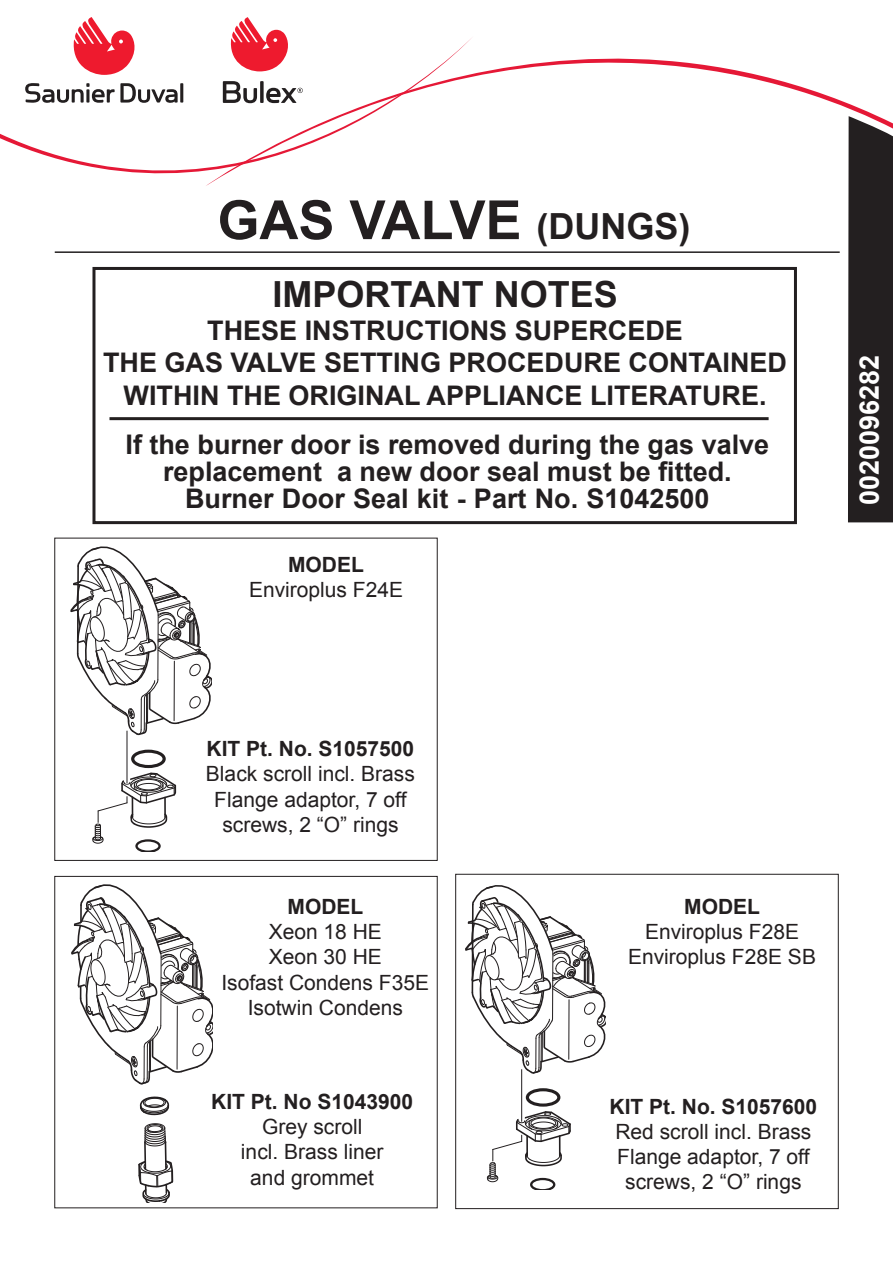
<style>
.page{position:relative;width:893px;height:1263px;background:#fff}
.page>*{position:absolute;margin:0;border:0;box-sizing:border-box;transform-origin:0 0}
.t1{font:700 54px "Arial";color:#231f20}
.t2{font:700 36px "Arial";color:#231f20}
.t3{font:700 27px/27px "Arial";color:#231f20;text-align:center}
.t4{font:700 27px "Arial";color:#fff}
.t5{font:21px/25.2px "Arial";color:#231f20;text-align:center}
.t6{font:700 21px "Arial";color:#231f20}
.s1{font-size:36px}
</style>
<div class="page">
<svg style="left:473px;top:58px;width:404px;height:58px"></svg>
<svg style="left:0;top:39px;width:473px;height:214px"></svg>
<div style="left:848px;top:116px;width:45px;height:406px;background:#231f20"></div>
<svg style="left:228px;top:17px;width:63px;height:54px"></svg>
<svg style="left:223px;top:81px;width:34px;height:22px"></svg>
<svg style="left:260px;top:81px;width:4px;height:22px"></svg>
<svg style="left:266px;top:88px;width:37px;height:15px"></svg>
<svg style="left:71px;top:17px;width:66px;height:58px"></svg>
<hr style="left:180px;top:83px;width:3px;height:20px;background:#231f20">
<svg style="left:25px;top:83px;width:153px;height:20px"></svg>
<hr style="left:55px;top:251px;width:785px;height:2px;background:#231f20">
<svg style="left:70px;top:546px;width:141px;height:190px"></svg>
<svg style="left:124px;top:731px;width:6px;height:40px"></svg>
<hr style="left:127px;top:731px;width:1px;height:52px;background:#231f20">
<div style="left:131px;top:750px;width:35px;height:18px;border:3px solid #231f20;border-radius:50%"></div>
<svg style="left:92px;top:771px;width:85px;height:80px"></svg>
<div style="left:54px;top:538px;width:384px;height:323px;border:1px solid #231f20"></div>
<div style="left:455px;top:874px;width:384px;height:335px;border:1px solid #231f20"></div>
<div style="left:54px;top:876px;width:384px;height:332px;border:1px solid #231f20"></div>
<svg style="left:465px;top:885px;width:141px;height:189px"></svg>
<svg style="left:518px;top:1069px;width:7px;height:41px"></svg>
<hr style="left:521px;top:1069px;width:1px;height:52px;background:#231f20">
<div style="left:526px;top:1088px;width:34px;height:19px;border:3px solid #231f20;border-radius:50%"></div>
<svg style="left:487px;top:1110px;width:84px;height:80px"></svg>
<svg style="left:71px;top:884px;width:142px;height:319px"></svg>
<div style="left:92px;top:267px;width:705px;height:257px;border:3px solid #231f20"></div>
<hr style="left:109px;top:417px;width:660px;height:3px;background:#231f20">
<h1 class="t1" style="left:217px;top:185px;width:475px">GAS VALVE <span class="s1">(DUNGS)</span></h1>
<h2 class="t2" style="left:272px;top:271px;width:347px">IMPORTANT NOTES</h2>
<p class="t3" style="left:103px;top:315px;width:686px;line-height:32.4px">THESE INSTRUCTIONS SUPERCEDE<br>THE GAS VALVE SETTING PROCEDURE CONTAINED<br>WITHIN THE ORIGINAL APPLIANCE LITERATURE.</p>
<p class="t3" style="left:125px;top:432px;width:645px">If the burner door is removed during the gas valve replacement a new door seal must be fitted.<br>Burner Door Seal kit - Part No. S1042500</p>
<p class="t6" style="left:288px;top:551px;width:77px">MODEL</p>
<p class="t5" style="left:249px;top:578px;width:156px">Enviroplus F24E</p>
<p class="t4" style="left:852px;top:505px;width:152px;rotate:-90deg">0020096282</p>
<p class="t6" style="left:207px;top:735px;width:209px">KIT Pt. No. S1057500</p>
<p class="t5" style="left:206px;top:762px;width:210px">Black scroll incl. Brass<br>Flange adaptor, 7 off screws, 2 “O” rings</p>
<p class="t6" style="left:288px;top:893px;width:77px">MODEL</p>
<p class="t5" style="left:221px;top:919px;width:209px">Xeon 18 HE<br>Xeon 30 HE<br>Isofast Condens F35E<br>Isotwin Condens</p>
<p class="t6" style="left:211px;top:1088px;width:203px">KIT Pt. No S1043900</p>
<p class="t5" style="left:241px;top:1114px;width:144px">Grey scroll incl. Brass liner and grommet</p>
<p class="t6" style="left:684px;top:893px;width:77px">MODEL</p>
<p class="t5" style="left:628px;top:919px;width:189px">Enviroplus F28E<br>Enviroplus F28E SB</p>
<p class="t6" style="left:609px;top:1092px;width:209px">KIT Pt. No. S1057600</p>
<p class="t5" style="left:615px;top:1119px;width:198px">Red scroll incl. Brass<br>Flange adaptor, 7 off screws, 2 “O” rings</p>
</div>
